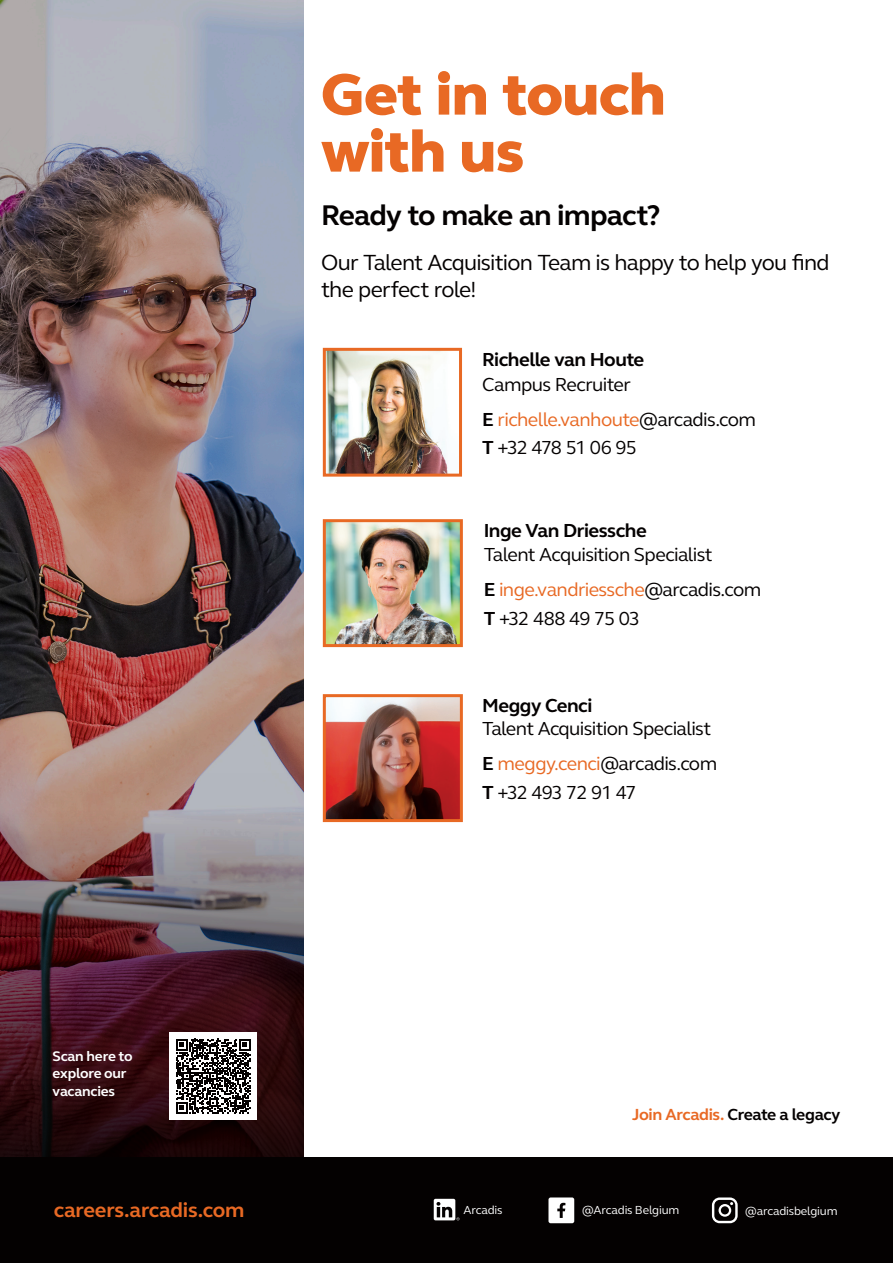
<style>
.page{position:relative;width:893px;height:1263px;background:#fff}
.page>*{position:absolute;margin:0;border:0;box-sizing:border-box;transform-origin:0 0}
.Small_Headline___19_22{font:800 60px/57px "FS Elliot Pro";letter-spacing:-.015em;color:#e86924}
.Body_Copy___9_5_11_5{font:700 29.25px "FS Elliot Pro";letter-spacing:-.03em;color:#040101}
.Body_Copy___9_5_11_5-2{font:22.5px/27px "FS Elliot Pro";letter-spacing:-.035em;color:#040101}
.Medium_Subheading___14_16{font:700 21px "FS Elliot Pro";letter-spacing:-.01em;color:#e86924}
.Body_Copy___9_5_11_5-3{font:19.35px/28.7px "FS Elliot Pro";letter-spacing:-.035em;color:#040101}
.Body_Head_9_5_11_5{font:19.35px/24.6px "FS Elliot Pro";letter-spacing:-.035em;color:#040101}
.Body_Head_9_5_11_5-2{font:700 19.35px/24.6px "FS Elliot Pro";letter-spacing:-.03em;color:#040101}
.X-small_Calllout___11_13{font:700 16.5px "FS Elliot Pro";letter-spacing:-.025em;color:#040101}
.Body_Copy___9_5_11_5-4{font:700 14.25px/17.2px "FS Elliot Pro";letter-spacing:-.015em;color:#fff}
.Body_Copy___9_5_11_5-5{font:12px "FS Elliot Pro";letter-spacing:-.015em;color:#fff}
.s1{font-weight:400}
.s2{font-weight:700}
.s3{color:#e86924}
</style>
<div class="page">
<img style="left:0;top:0;width:303px;height:1158px">
<div style="left:0;top:1158px;width:893px;height:105px;background:#040101"></div>
<svg style="left:712px;top:1197px;width:26px;height:26px"></svg>
<svg style="left:434px;top:1199px;width:25px;height:21px"></svg>
<svg style="left:548px;top:1197px;width:26px;height:26px"></svg>
<img style="left:322px;top:347px;width:140px;height:130px">
<img style="left:322px;top:519px;width:141px;height:129px">
<img style="left:322px;top:694px;width:141px;height:129px">
<div style="left:169px;top:1032px;width:88px;height:88px;background:#fff"></div>
<svg style="left:176px;top:1039px;width:75px;height:74px"></svg>
<p class="Small_Headline___19_22" style="left:321px;top:65px;width:346px">Get in touch with us</p>
<p class="Body_Copy___9_5_11_5" style="left:321px;top:195px;width:341px">Ready to make an impact?</p>
<p class="Body_Copy___9_5_11_5-2" style="left:321px;top:248px;width:510px">Our Talent Acquisition Team is happy to help you find the perfect role!</p>
<p class="Body_Head_9_5_11_5-2" style="left:482px;top:347px;width:164px">Richelle van Houte<br><span class="s1">Campus Recruiter</span></p>
<p class="Body_Copy___9_5_11_5-3" style="left:482px;top:404px;width:275px"><span class="s2">E</span> <span class="s3">richelle.vanhoute</span>@arcadis.com<br><span class="s2">T</span> +32 478 51 06 95</p>
<p class="Body_Head_9_5_11_5" style="left:484px;top:517px;width:230px"><span class="s2">Inge Van Driessche<br></span>Talent Acquisition Specialist</p>
<p class="Body_Copy___9_5_11_5-3" style="left:484px;top:575px;width:279px"><span class="s2">E</span> <span class="s3">inge.vandriessche</span>@arcadis.com<br><span class="s2">T</span> +32 488 49 75 03</p>
<p class="Body_Copy___9_5_11_5-4" style="left:53px;top:1047px;width:81px">Scan here to explore our vacancies</p>
<p class="Body_Head_9_5_11_5" style="left:482px;top:693px;width:230px;line-height:23.5px"><span class="s2">Meggy Cenci<br></span>Talent Acquisition Specialist</p>
<p class="Body_Copy___9_5_11_5-3" style="left:482px;top:749px;width:236px"><span class="s2">E</span> <span class="s3">meggy.cenci</span>@arcadis.com<br><span class="s2">T</span> +32 493 72 91 47</p>
<p class="X-small_Calllout___11_13" style="left:632px;top:1104px;width:210px"><span class="s3">Join Arcadis.</span> Create a legacy</p>
<p class="Medium_Subheading___14_16" style="left:53px;top:1196px;width:193px"><sub>13</sub>careers.arcadis.com</p>
<p class="Body_Copy___9_5_11_5-5" style="left:463px;top:1202px;width:41px">Arcadis</p>
<p class="Body_Copy___9_5_11_5-5" style="left:582px;top:1202px;width:99px">@Arcadis Belgium</p>
<p class="Body_Copy___9_5_11_5-5" style="left:745px;top:1203px;width:94px">@arcadisbelgium</p>
</div>
